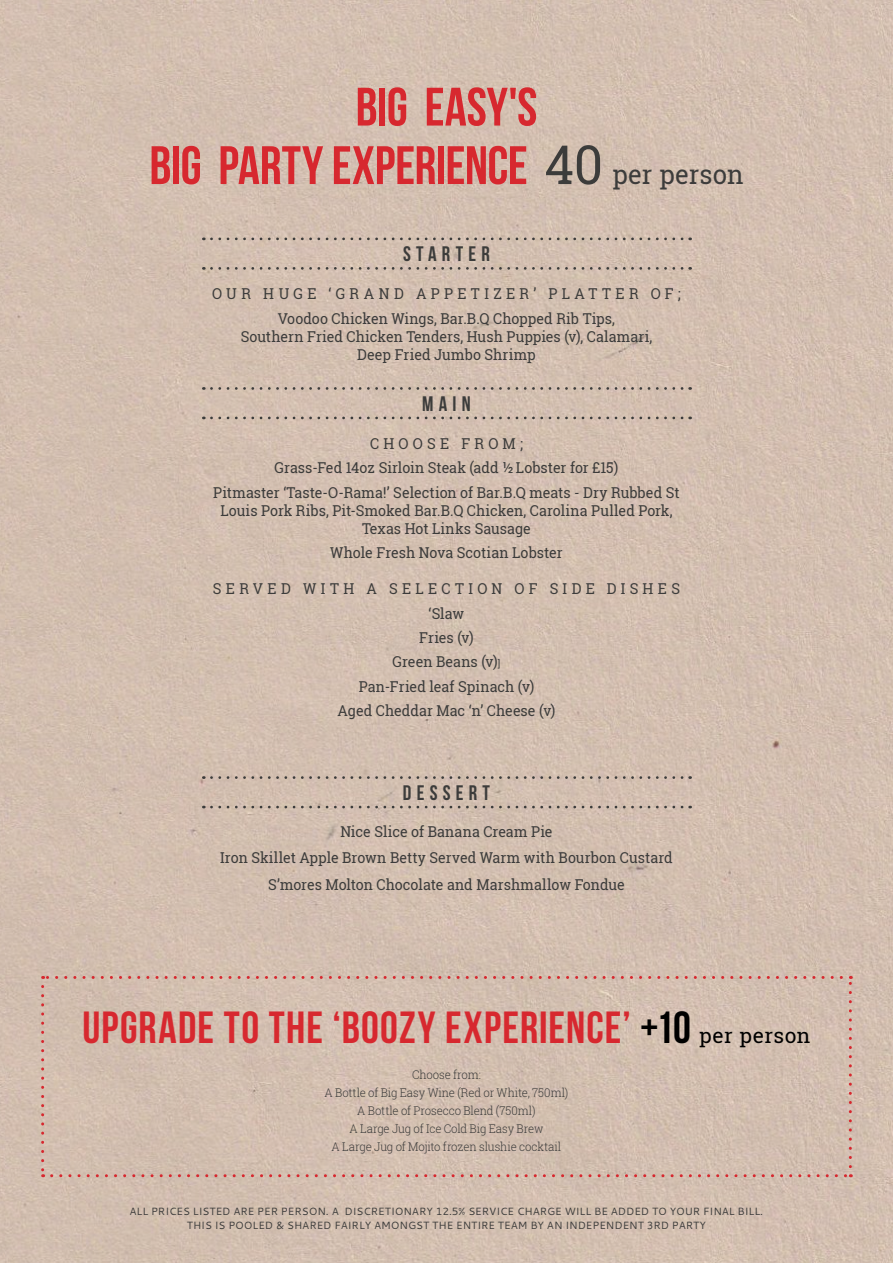
<style>
.page{position:relative;width:893px;height:1263px;background:#fff}
.page>*{position:absolute;margin:0;border:0;box-sizing:border-box;transform-origin:0 0}
.t1{font:700 54px/58.5px "Bebas Neue";letter-spacing:-.005em;color:#d7282f;text-align:center}
.t2{font:700 45px "Bebas Neue";letter-spacing:.025em;color:#d7282f}
.t3{font:700 21px "Bebas Neue";letter-spacing:.25em;color:#3c3c3b}
.t4{font:15px/24.5px "Roboto Slab";letter-spacing:.005em;color:#3c3c3b;text-align:center;scale:.95 1}
.t5{font:300 12px/18px "Roboto Slab";letter-spacing:-.01em;color:#3c3c3b;text-align:center;scale:.95 1}
.t6{font:10.5px/13.5px "Cantarell";color:#3c3c3b;text-align:center}
.s1{font-family:"Roboto Slab";font-weight:400;color:#3c3c3b}
.s2{font-family:"Roboto Slab";font-weight:400;font-size:27px;color:#3c3c3b}
.s3{font-size:9.75px}
.s4{color:#000}
.s5{font-family:"Roboto Slab";font-weight:400;font-size:21px;color:#000}
</style>
<div class="page">
<img style="left:0;top:0;width:893px;height:1263px">
<svg style="left:211px;top:238px;width:480px;height:2px"></svg>
<svg style="left:211px;top:267px;width:480px;height:3px"></svg>
<svg style="left:211px;top:387px;width:480px;height:3px"></svg>
<svg style="left:211px;top:417px;width:480px;height:2px"></svg>
<svg style="left:211px;top:776px;width:480px;height:3px"></svg>
<svg style="left:211px;top:806px;width:480px;height:2px"></svg>
<svg style="left:41px;top:986px;width:3px;height:191px"></svg>
<svg style="left:52px;top:1174px;width:799px;height:3px;background:#d2998f"></svg>
<svg style="left:849px;top:976px;width:3px;height:191px"></svg>
<svg style="left:43px;top:976px;width:798px;height:3px;background:#d3988f"></svg>
<h1 class="t1" style="left:149px;top:77px;width:596px">BIG EASY'S<br>BIG PARTY EXPERIENCE <span class="s1">40</span> <span class="s2">per person</span></h1>
<h3 class="t3" style="left:403px;top:242px;width:88px">STARTER</h3>
<p class="t4" style="left:212px;top:282px;width:495px">OUR HUGE ‘GRAND APPETIZER’ PLATTER OF;<br>Voodoo Chicken Wings, Bar.B.Q Chopped Rib Tips,</p>
<p class="t4" style="left:241px;top:327px;width:435px;line-height:18px">Southern Fried Chicken Tenders, Hush Puppies (v), Calamari,<br>Deep Fried Jumbo Shrimp</p>
<h3 class="t3" style="left:422px;top:392px;width:50px">MAIN</h3>
<p class="t4" style="left:213px;top:431px;width:493px">CHOOSE FROM;<br>Grass-Fed 14oz Sirloin Steak (add ½ Lobster for £15)<br>Pitmaster ‘Taste-O-Rama!’ Selection of Bar.B.Q meats - Dry Rubbed St</p>
<p class="t4" style="left:220px;top:501px;width:477px;line-height:18px">Louis Pork Ribs, Pit-Smoked Bar.B.Q Chicken, Carolina Pulled Pork,<br>Texas Hot Links Sausage</p>
<p class="t4" style="left:330px;top:540px;width:246px">Whole Fresh Nova Scotian Lobster</p>
<p class="t4" style="left:213px;top:576px;width:493px">SERVED WITH A SELECTION OF SIDE DISHES ‘Slaw<br>Fries (v)<br>Green Beans (v)<span class="s3">]<br></span>Pan-Fried leaf Spinach (v)<br>Aged Cheddar Mac ‘n’ Cheese (v)</p>
<h3 class="t3" style="left:403px;top:781px;width:89px">DESSERT</h3>
<p class="t4" style="left:220px;top:818px;width:478px;line-height:26.5px">Nice Slice of Banana Cream Pie<br>Iron Skillet Apple Brown Betty Served Warm with Bourbon Custard<br>S’mores Molton Chocolate and Marshmallow Fondue</p>
<h2 class="t2" style="left:83px;top:1003px;width:729px">UPGRADE TO THE ‘BOOZY EXPERIENCE’ <span class="s4">+10</span> <span class="s5">per person</span></h2>
<p class="t5" style="left:324px;top:1066px;width:258px">Choose from:<br>A Bottle of Big Easy Wine (Red or White, 750ml)<br>A Bottle of Prosecco Blend (750ml)<br>A Large Jug of Ice Cold Big Easy Brew<br>A Large Jug of Mojito frozen slushie cocktail</p>
<p class="t6" style="left:130px;top:1205px;width:635px">ALL PRICES LISTED ARE PER PERSON. A DISCRETIONARY 12.5% SERVICE CHARGE WILL BE ADDED TO YOUR FINAL BILL.<br>THIS IS POOLED &amp; SHARED FAIRLY AMONGST THE ENTIRE TEAM BY AN INDEPENDENT 3RD PARTY</p>
</div>
